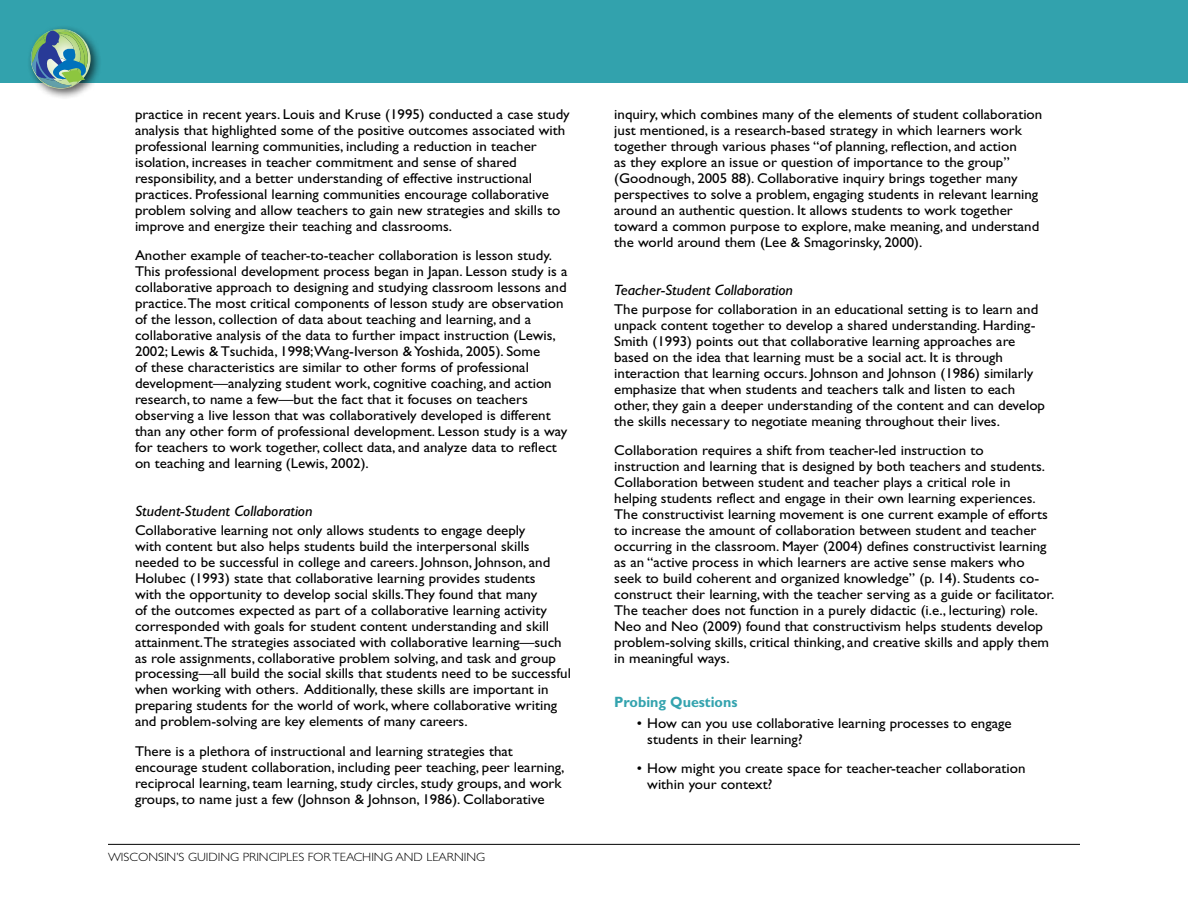
<style>
.page{position:relative;width:1188px;height:918px;background:#fff}
.page>*{position:absolute;margin:0;border:0;box-sizing:border-box;transform-origin:0 0}
.t1{font:italic 15px "Gill Sans";color:#000;scale:1.06 1}
.t2{font:700 15px "Gill Sans";color:#33a3ae;scale:.95 1}
.t3{font:14.25px/15.9px "Gill Sans";color:#000;scale:1.05 1}
.t4{font:300 12px "Gill Sans";color:#000;scale:1.05 1}
</style>
<div class="page">
<hr style="left:108px;top:844px;width:972px;height:1px;background:#000">
<div style="left:0;top:0;width:1188px;height:82px;background:#32a2ad"></div>
<div style="left:26px;top:24px;width:75px;height:76px;background:#000;opacity:.66"></div>
<img style="left:30px;top:29px;width:61px;height:60px">
<p class="t3" style="left:135px;top:106px;width:416px">practice in recent years. Louis and Kruse (1995) conducted a case study analysis that highlighted some of the positive outcomes associated with professional learning communities, including a reduction in teacher isolation, increases in teacher commitment and sense of shared responsibility, and a better understanding of effective instructional practices. Professional learning communities encourage collaborative problem solving and allow teachers to gain new strategies and skills to improve and energize their teaching and classrooms.</p>
<p class="t3" style="left:135px;top:247px;width:413px">Another example of teacher-to-teacher collaboration is lesson study.<br>This professional development process began in Japan. Lesson study is a collaborative approach to designing and studying classroom lessons and practice.The most critical components of lesson study are observation of the lesson, collection of data about teaching and learning, and a collaborative analysis of the data to further impact instruction (Lewis, 2002; Lewis &amp; Tsuchida, 1998;Wang-Iverson &amp; Yoshida, 2005). Some<br>of these characteristics are similar to other forms of professional development—analyzing student work, cognitive coaching, and action research, to name a few—but the fact that it focuses on teachers observing a live lesson that was collaboratively developed is different than any other form of professional development. Lesson study is a way for teachers to work together, collect data, and analyze data to reflect on teaching and learning (Lewis, 2002).</p>
<p class="t1" style="left:135px;top:502px;width:169px">Student-Student Collaboration</p>
<p class="t3" style="left:135px;top:522px;width:417px">Collaborative learning not only allows students to engage deeply<br>with content but also helps students build the interpersonal skills needed to be successful in college and careers. Johnson, Johnson, and Holubec (1993) state that collaborative learning provides students<br>with the opportunity to develop social skills.They found that many<br>of the outcomes expected as part of a collaborative learning activity corresponded with goals for student content understanding and skill attainment.The strategies associated with collaborative learning—such as role assignments, collaborative problem solving, and task and group processing—all build the social skills that students need to be successful when working with others. Additionally, these skills are important in preparing students for the world of work, where collaborative writing and problem-solving are key elements of many careers.</p>
<p class="t3" style="left:135px;top:743px;width:411px">There is a plethora of instructional and learning strategies that encourage student collaboration, including peer teaching, peer learning, reciprocal learning, team learning, study circles, study groups, and work groups, to name just a few (Johnson &amp; Johnson, 1986). Collaborative</p>
<p class="t4" style="left:108px;top:850px;width:360px">WISCONSIN’S GUIDING PRINCIPLES FOR TEACHING AND LEARNING</p>
<p class="t3" style="left:614px;top:106px;width:409px">inquiry, which combines many of the elements of student collaboration just mentioned, is a research-based strategy in which learners work together through various phases “of planning, reflection, and action<br>as they explore an issue or question of importance to the group” (Goodnough, 2005 88). Collaborative inquiry brings together many perspectives to solve a problem, engaging students in relevant learning around an authentic question. It allows students to work together toward a common purpose to explore, make meaning, and understand the world around them (Lee &amp; Smagorinsky, 2000).</p>
<p class="t1" style="left:614px;top:281px;width:170px">Teacher-Student Collaboration</p>
<p class="t3" style="left:614px;top:301px;width:412px">The purpose for collaboration in an educational setting is to learn and unpack content together to develop a shared understanding. Harding-Smith (1993) points out that collaborative learning approaches are based on the idea that learning must be a social act. It is through interaction that learning occurs. Johnson and Johnson (1986) similarly emphasize that when students and teachers talk and listen to each other, they gain a deeper understanding of the content and can develop the skills necessary to negotiate meaning throughout their lives.</p>
<p class="t3" style="left:614px;top:442px;width:421px">Collaboration requires a shift from teacher-led instruction to<br>instruction and learning that is designed by both teachers and students.<br>Collaboration between student and teacher plays a critical role in helping students reflect and engage in their own learning experiences.<br>The constructivist learning movement is one current example of efforts to increase the amount of collaboration between student and teacher occurring in the classroom. Mayer (2004) defines constructivist learning as an “active process in which learners are active sense makers who seek to build coherent and organized knowledge” (p. 14). Students co&shy;construct their learning, with the teacher serving as a guide or facilitator.<br>The teacher does not function in a purely didactic (i.e., lecturing) role.<br>Neo and Neo (2009) found that constructivism helps students develop problem-solving skills, critical thinking, and creative skills and apply them in meaningful ways.</p>
<p class="t2" style="left:614px;top:693px;width:131px">Probing Questions</p>
<p class="t3" style="left:647px;top:715px;width:349px;text-indent:-11px">• How can you use collaborative learning processes to engage students in their learning?</p>
<p class="t3" style="left:647px;top:761px;width:362px;text-indent:-11px">• How might you create space for teacher-teacher collaboration within your context?</p>
</div>
